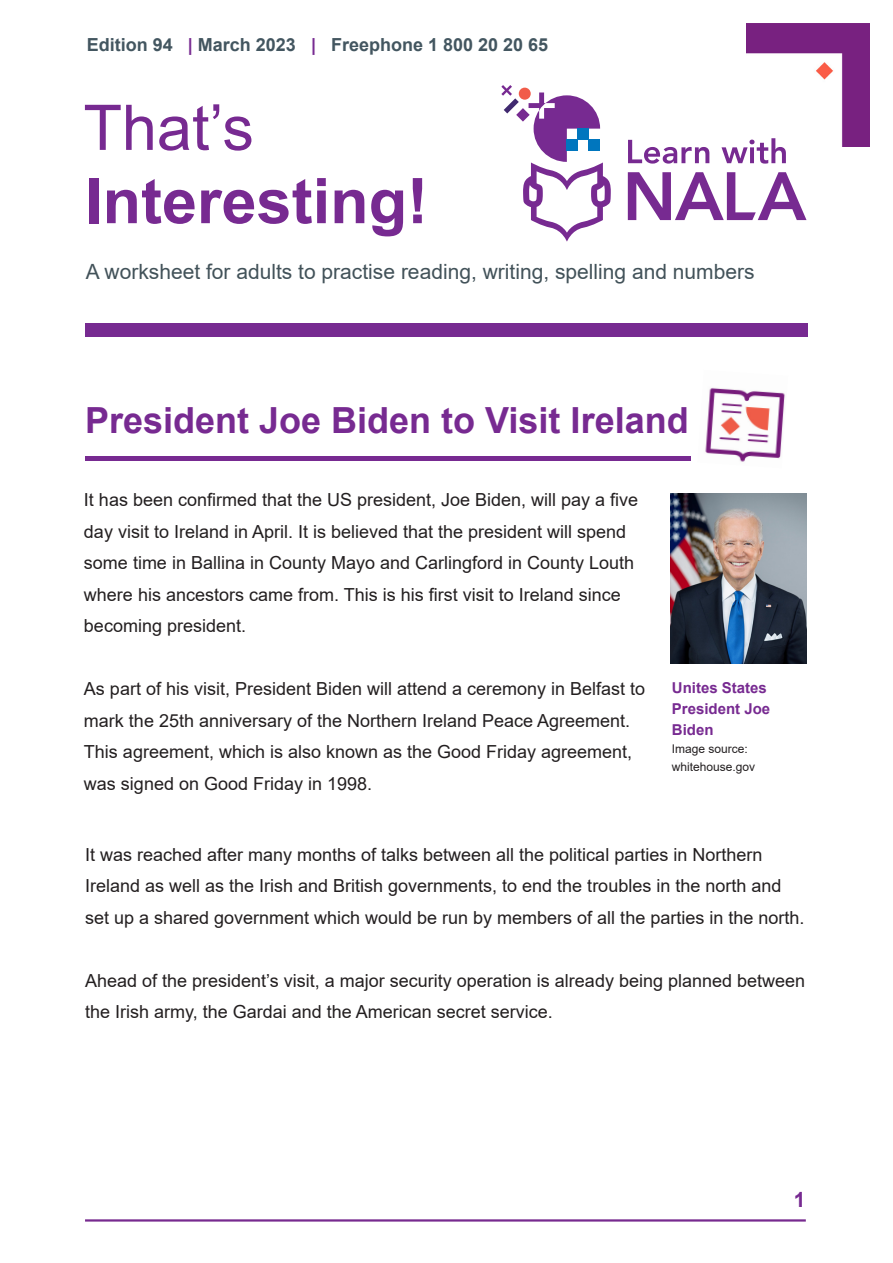
<style>
.page{position:relative;width:893px;height:1263px;background:#fff}
.page>*{position:absolute;margin:0;border:0;box-sizing:border-box;transform-origin:0 0}
.t1{font:700 63px "Arial";color:#772a91}
.t2{font:63px "Arial";color:#772a91}
.t3{font:700 36px "Arial";color:#772a91}
.t4{font:21px "Arial";color:#425259}
.t5{font:700 21px "Arial";color:#772a91}
.t6{font:18px/31.5px "Arial";color:#231f20}
.t7{font:700 18px "Arial";color:#435660}
.t8{font:700 15px/21px "Arial";color:#772a91}
.t9{font:12px/18px "Arial";color:#231f20}
.s1{color:#772a91}
</style>
<div class="page">
<img style="left:705px;top:387px;width:80px;height:75px">
<img style="left:746px;top:23px;width:124px;height:124px">
<hr style="left:85px;top:1219px;width:721px;height:2px;background:#772a8f">
<div style="left:85px;top:323px;width:723px;height:14px;background:#772a91"></div>
<svg style="left:501px;top:85px;width:110px;height:157px"></svg>
<div style="left:578px;top:129px;width:11px;height:11px;background:#0076be"></div>
<div style="left:567px;top:140px;width:11px;height:11px;background:#0076be"></div>
<svg style="left:628px;top:172px;width:178px;height:48px"></svg>
<svg style="left:628px;top:140px;width:81px;height:24px"></svg>
<svg style="left:721px;top:138px;width:65px;height:26px"></svg>
<div style="left:85px;top:456px;width:605px;height:5px;background:#772a91"></div>
<img style="left:671px;top:493px;width:136px;height:170px">
<p class="t7" style="left:87px;top:32px;width:463px">Edition 94 <span class="s1">|</span> March 2023 <span class="s1">|</span> Freephone 1 800 20 20 65</p>
<p class="t2" style="left:83px;top:84px;width:172px">That’s</p>
<p class="t1" style="left:85px;top:157px;width:345px">Interesting!</p>
<p class="t4" style="left:86px;top:257px;width:670px">A worksheet for adults to practise reading, writing, spelling and numbers</p>
<p class="t3" style="left:85px;top:395px;width:605px">President Joe Biden to Visit Ireland</p>
<p class="t6" style="left:84px;top:484px;width:556px">It has been confirmed that the US president, Joe Biden, will pay a five day visit to Ireland in April. It is believed that the president will spend some time in Ballina in County Mayo and Carlingford in County Louth where his ancestors came from. This is his first visit to Ireland since becoming president.</p>
<p class="t6" style="left:84px;top:673px;width:563px">As part of his visit, President Biden will attend a ceremony in Belfast to mark the 25th anniversary of the Northern Ireland Peace Agreement.<br>This agreement, which is also known as the Good Friday agreement, was signed on Good Friday in 1998.</p>
<p class="t8" style="left:672px;top:677px;width:100px">Unites States<br>President Joe<br>Biden</p>
<p class="t9" style="left:672px;top:739px;width:85px">Image source: whitehouse.gov</p>
<p class="t6" style="left:85px;top:838px;width:721px">It was reached after many months of talks between all the political parties in Northern<br>Ireland as well as the Irish and British governments, to end the troubles in the north and set up a shared government which would be run by members of all the parties in the north.</p>
<p class="t6" style="left:85px;top:964px;width:722px">Ahead of the president’s visit, a major security operation is already being planned between the Irish army, the Gardai and the American secret service.</p>
<p class="t5" style="left:794px;top:1184px;width:13px">1</p>
</div>
